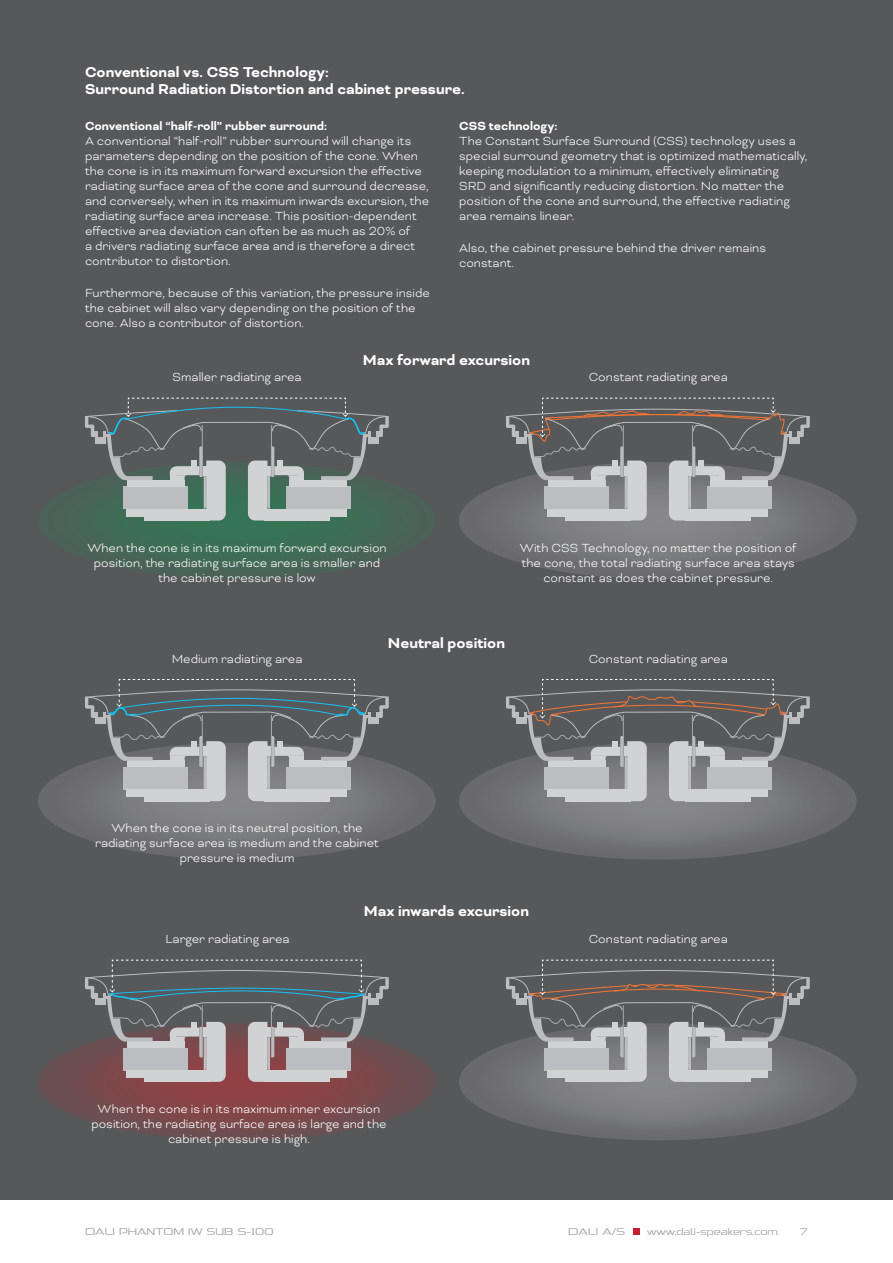
<style>
.page{position:relative;width:893px;height:1263px;background:#fff}
.page>*{position:absolute;margin:0;border:0;box-sizing:border-box;transform-origin:0 0}
.t1{font:700 16.5px/16.5px "Bicyclette";color:#fff}
.t2{font:300 13.5px/15px "Bicyclette";color:#fff}
.t3{font:700 13.5px "Bicyclette";color:#fff}
.t4{font:300 12px "Dali Font 2";color:#a8a9ad}
</style>
<div class="page">
<div style="left:0;top:0;width:893px;height:1199px;background:#57585a"></div>
<svg style="left:459px;top:462px;width:398px;height:117px;background:#747577"></svg>
<svg style="left:459px;top:743px;width:398px;height:117px;background:#747476"></svg>
<svg style="left:459px;top:1023px;width:398px;height:117px;background:#747476"></svg>
<svg style="left:38px;top:743px;width:398px;height:117px;background:#747576"></svg>
<svg style="left:38px;top:462px;width:398px;height:117px;fill:#456857"></svg>
<svg style="left:38px;top:1023px;width:398px;height:117px;background:#784a4d"></svg>
<svg style="left:84px;top:397px;width:305px;height:123px"></svg>
<svg style="left:505px;top:679px;width:305px;height:122px"></svg>
<svg style="left:505px;top:397px;width:305px;height:123px"></svg>
<svg style="left:505px;top:959px;width:305px;height:123px"></svg>
<svg style="left:84px;top:679px;width:305px;height:122px"></svg>
<svg style="left:84px;top:959px;width:305px;height:123px"></svg>
<svg style="left:633px;top:1228px;width:6px;height:6px"></svg>
<p class="t1" style="left:85px;top:64px;width:381px">Conventional vs. CSS Technology:<br>Surround Radiation Distortion and cabinet pressure.</p>
<p class="t3" style="left:85px;top:118px;width:244px">Conventional “half-roll” rubber surround:</p>
<p class="t2" style="left:85px;top:134px;width:346px">A conventional “half-roll” rubber surround will change its parameters depending on the position of the cone. When the cone is in its maximum forward excursion the effective radiating surface area of the cone and surround decrease, and conversely, when in its maximum inwards excursion, the radiating surface area increase. This position-dependent effective area deviation can often be as much as 20% of<br>a drivers radiating surface area and is therefore a direct contributor to distortion.</p>
<p class="t2" style="left:85px;top:286px;width:346px">Furthermore, because of this variation, the pressure inside the cabinet will also vary depending on the position of the cone. Also a contributor of distortion.</p>
<p class="t3" style="left:459px;top:118px;width:100px">CSS technology:</p>
<p class="t2" style="left:459px;top:134px;width:350px">The Constant Surface Surround (CSS) technology uses a special surround geometry that is optimized mathematically, keeping modulation to a minimum, effectively eliminating SRD and significantly reducing distortion. No matter the position of the cone and surround, the effective radiating area remains linear.</p>
<p class="t2" style="left:459px;top:241px;width:308px">Also, the cabinet pressure behind the driver remains constant.</p>
<p class="t1" style="left:363px;top:352px;width:169px">Max forward excursion</p>
<p class="t2" style="left:173px;top:369px;width:130px">Smaller radiating area</p>
<p class="t2" style="left:589px;top:369px;width:140px">Constant radiating area</p>
<p class="t2" style="left:87px;top:540px;width:301px;text-align:center">When the cone is in its maximum forward excursion position, the radiating surface area is smaller and the cabinet pressure is low</p>
<p class="t2" style="left:520px;top:540px;width:278px;text-align:center">With CSS Technology, no matter the position of the cone, the total radiating surface area stays constant as does the cabinet pressure.</p>
<p class="t2" style="left:172px;top:651px;width:132px">Medium radiating area</p>
<p class="t1" style="left:388px;top:634px;width:119px">Neutral position</p>
<p class="t2" style="left:589px;top:651px;width:140px">Constant radiating area</p>
<p class="t2" style="left:95px;top:820px;width:285px;text-align:center">When the cone is in its neutral position, the radiating surface area is medium and the cabinet pressure is medium</p>
<p class="t2" style="left:165px;top:931px;width:126px">Larger radiating area</p>
<p class="t1" style="left:364px;top:903px;width:167px">Max inwards excursion</p>
<p class="t2" style="left:589px;top:931px;width:140px">Constant radiating area</p>
<p class="t2" style="left:91px;top:1101px;width:297px;text-align:center">When the cone is in its maximum inner excursion position, the radiating surface area is large and the cabinet pressure is high.</p>
<p class="t4" style="left:85px;top:1225px;width:190px">DALI PHANTOM IW SUB S-100</p>
<p class="t4" style="left:568px;top:1225px;width:58px">DALI A/S</p>
<p class="t4" style="left:647px;top:1225px;width:132px">www.dali-speakers.com</p>
<p class="t4" style="left:799px;top:1225px;width:10px">7</p>
</div>
